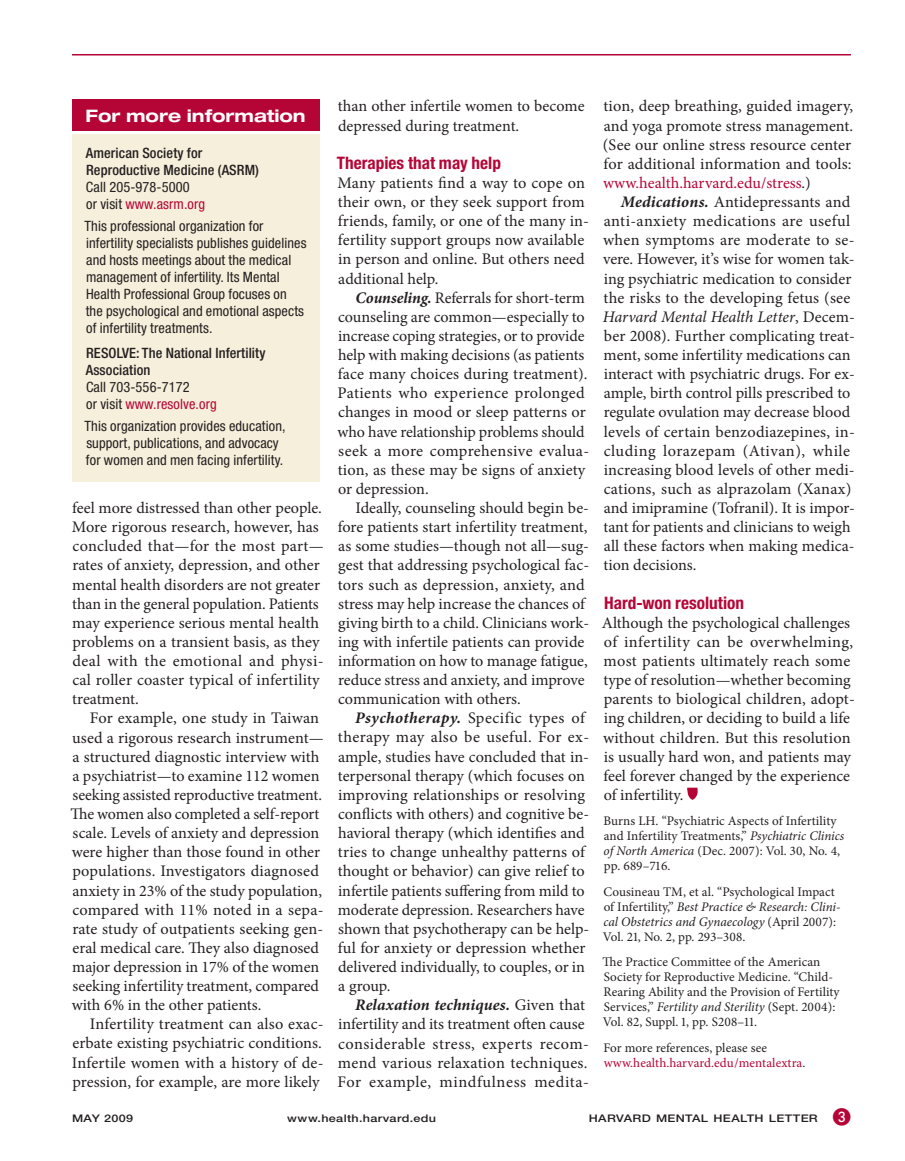
<style>
.page{position:relative;width:905px;height:1161px;background:#fff}
.page>*{position:absolute;margin:0;border:0;box-sizing:border-box;transform-origin:0 0}
.t1{font:700 condensed 17.25px "Helvetica Neue LT Std";color:#b50536}
.t2{font:700 expanded 17.25px "Helvetica Neue LT Std";color:#fff}
.t3{font:16.2px/19.2px "Minion Pro";color:#231f20}
.t4{font:16.2px/19px "Minion Pro";letter-spacing:.02em;color:#231f20}
.t5{font:condensed 14.25px/16.8px "Helvetica Neue LT Std";letter-spacing:.005em;color:#231f20}
.t6{font:500 condensed 14.25px/16.8px "Helvetica Neue LT Std";letter-spacing:.005em;color:#231f20}
.t7{font:13.2px/15px "Minion Pro";letter-spacing:.005em;color:#231f20}
.t8{font:13.2px/15px "Minion Pro";letter-spacing:.005em;color:#b50536}
.t9{font:500 10.5px "Helvetica Neue LT Std";letter-spacing:.03em;color:#231f20;scale:1.2 1}
.s1{color:#b50536}
.s2{font-weight:700;font-style:italic}
.s3{font-style:italic}
.s4{color:#231f20}
</style>
<div class="page">
<hr style="left:72px;top:54px;width:778px;height:2px;background:#b50536">
<svg style="left:687px;top:788px;width:11px;height:12px"></svg>
<div style="left:72px;top:134px;width:248px;height:348px;background:#f6efdb"></div>
<div style="left:72px;top:100px;width:248px;height:31px;background:#b50536"></div>
<p class="t2" style="left:86px;top:109px;width:222px">For more information</p>
<p class="t6" style="left:86px;top:146px;width:175px">American Society for<br>Reproductive Medicine (ASRM)</p>
<p class="t5" style="left:86px;top:180px;width:121px">Call 205-978-5000<br>or visit <span class="s1">www.asrm.org</span></p>
<p class="t5" style="left:84px;top:219px;width:224px">This professional organization for infertility specialists publishes guidelines and hosts meetings about the medical management of infertility. Its Mental Health Professional Group focuses on<br>the psychological and emotional aspects of infertility treatments.</p>
<p class="t6" style="left:86px;top:346px;width:181px">RESOLVE: The National Infertility<br>Association</p>
<p class="t5" style="left:86px;top:380px;width:132px">Call 703-556-7172<br>or visit <span class="s1">www.resolve.org</span></p>
<p class="t5" style="left:84px;top:419px;width:202px">This organization provides education, support, publications, and advocacy for women and men facing infertility.</p>
<p class="t3" style="left:72px;top:500px;width:253px">feel more distressed than other people.<br>More rigorous research, however, has concluded that—for the most part— rates of anxiety, depression, and other mental health disorders are not greater than in the general population. Patients may experience serious mental health problems on a transient basis, as they deal with the emotional and physi&shy;cal roller coaster typical of infertility treatment.</p>
<p class="t3" style="left:71px;top:710px;width:254px;text-indent:19px">For example, one study in Taiwan used a rigorous research instrument— a structured diagnostic interview with a psychiatrist—to examine 112 women seeking assisted reproductive treatment.<br>The women also completed a self-report scale. Levels of anxiety and depression were higher than those found in other populations. Investigators diagnosed anxiety in 23% of the study population, compared with 11% noted in a sepa&shy;rate study of outpatients seeking gen&shy;eral medical care. They also diagnosed major depression in 17% of the women seeking infertility treatment, compared with 6% in the other patients.</p>
<p class="t3" style="left:72px;top:1016px;width:253px;text-align:justify;text-indent:18px">Infertility treatment can also exac&shy;erbate existing psychiatric conditions.<br>Infertile women with a history of de&shy;pression, for example, are more likely</p>
<p class="t3" style="left:338px;top:98px;width:248px">than other infertile women to become depressed during treatment.</p>
<p class="t1" style="left:337px;top:156px;width:165px">Therapies that may help</p>
<p class="t3" style="left:337px;top:174px;width:253px">Many patients find a way to cope on their own, or they seek support from friends, family, or one of the many in&shy;fertility support groups now available in person and online. But others need additional help.</p>
<p class="t3" style="left:337px;top:289px;width:253px;text-indent:18px"><span class="s2">Counseling.</span> Referrals for short-term counseling are common—especially to increase coping strategies, or to provide help with making decisions (as patients face many choices during treatment).<br>Patients who experience prolonged changes in mood or sleep patterns or who have relationship problems should seek a more comprehensive evalua&shy;tion, as these may be signs of anxiety or depression.</p>
<p class="t3" style="left:338px;top:500px;width:253px;text-indent:18px">Ideally, counseling should begin be&shy;fore patients start infertility treatment, as some studies—though not all—sug&shy;gest that addressing psychological fac&shy;tors such as depression, anxiety, and stress may help increase the chances of giving birth to a child. Clinicians work&shy;ing with infertile patients can provide information on how to manage fatigue, reduce stress and anxiety, and improve communication with others.</p>
<p class="t3" style="left:338px;top:710px;width:253px;text-indent:17px"><span class="s2">Psychotherapy.</span> Specific types of therapy may also be useful. For ex&shy;ample, studies have concluded that in&shy;terpersonal therapy (which focuses on improving relationships or resolving conflicts with others) and cognitive be&shy;havioral therapy (which identifies and tries to change unhealthy patterns of thought or behavior) can give relief to infertile patients suffering from mild to moderate depression. Researchers have shown that psychotherapy can be help&shy;ful for anxiety or depression whether delivered individually, to couples, or in a group.</p>
<p class="t4" style="left:337px;top:997px;width:253px;text-indent:18px"><span class="s2">Relaxation techniques.</span> Given that infertility and its treatment often cause considerable stress, experts recom&shy;mend various relaxation techniques.<br>For example, mindfulness medita-</p>
<p class="t3" style="left:603px;top:98px;width:252px">tion, deep breathing, guided imagery, and yoga promote stress management. (See our online stress resource center for additional information and tools: <span class="s1">www.health.harvard.edu/stress</span>.)</p>
<p class="t3" style="left:602px;top:194px;width:253px;text-indent:18px"><span class="s2">Medications.</span> Antidepressants and anti-anxiety medications are useful when symptoms are moderate to se&shy;vere. However, it’s wise for women tak&shy;ing psychiatric medication to consider the risks to the developing fetus (see <span class="s3">Harvard Mental Health Letter</span>, Decem&shy;ber 2008). Further complicating treat&shy;ment, some infertility medications can interact with psychiatric drugs. For ex&shy;ample, birth control pills prescribed to regulate ovulation may decrease blood levels of certain benzodiazepines, in&shy;cluding lorazepam (Ativan), while increasing blood levels of other medi&shy;cations, such as alprazolam (Xanax) and imipramine (Tofranil). It is impor&shy;tant for patients and clinicians to weigh all these factors when making medica&shy;tion decisions.</p>
<p class="t1" style="left:604px;top:596px;width:142px">Hard-won resolution</p>
<p class="t3" style="left:601px;top:614px;width:254px">Although the psychological challenges of infertility can be overwhelming, most patients ultimately reach some type of resolution—whether becoming parents to biological children, adopt&shy;ing children, or deciding to build a life without children. But this resolution is usually hard won, and patients may feel forever changed by the experience of infertility.</p>
<p class="t7" style="left:603px;top:815px;width:242px">Burns LH. “Psychiatric Aspects of Infertility and Infertility Treatments,” <span class="s3">Psychiatric Clinics of North America</span> (Dec. 2007): Vol. 30, No. 4, pp. 689–716.</p>
<p class="t7" style="left:602px;top:885px;width:239px">Cousineau TM, et al. “Psychological Impact of Infertility,” <span class="s3">Best Practice &amp; Research: Clini&shy;cal Obstetrics and Gynaecology</span> (April 2007):<br>Vol. 21, No. 2, pp. 293–308.</p>
<p class="t7" style="left:602px;top:956px;width:238px">The Practice Committee of the American Society for Reproductive Medicine. “Child-Rearing Ability and the Provision of Fertility Services,” <span class="s3">Fertility and Sterility</span> (Sept. 2004):<br>Vol. 82, Suppl. 1, pp. S208–11.</p>
<p class="t8" style="left:603px;top:1041px;width:203px"><span class="s4">For more references, please see </span>www.health.harvard.edu/mentalextra<span class="s4">.</span></p>
<p class="t9" style="left:72px;top:1115px;width:52px">MAY 2009</p>
<p class="t9" style="left:287px;top:1115px;width:126px">www.health.harvard.edu</p>
<p class="t9" style="left:588px;top:1115px;width:220px">HARVARD MENTAL HEALTH LETTER <span class="s1">❸</span></p>
</div>
